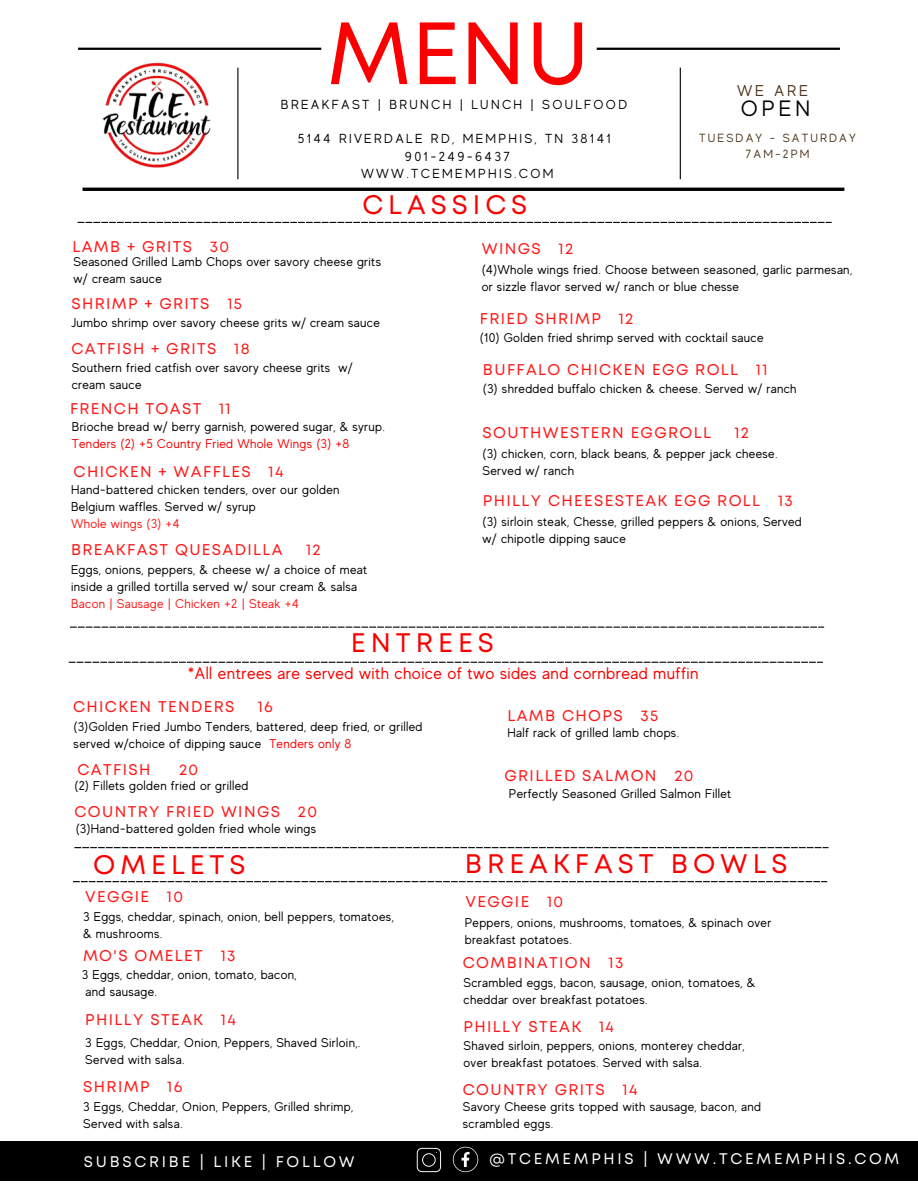
<style>
.page{position:relative;width:918px;height:1188px;background:#fff}
.page>*{position:absolute;margin:0;border:0;box-sizing:border-box;transform-origin:0 0}
.t1{font:88.05px "Mont";color:#fa0000}
.t2{font:26.85px "Mont";letter-spacing:.185em;color:#fa0000}
.t3{font:22.2px "MADE Evolve Sans";color:#000}
.t4{font:16.65px "MADE Evolve Sans";letter-spacing:.025em;color:#fa0000}
.t5{font:15.6px "MADE Evolve Sans";color:#4c3319}
.t6{font:15.45px "Mont";letter-spacing:.09em;color:#ff1616}
.t7{font:15.3px "Mont";letter-spacing:.18em;color:#fffefe}
.t8{font:13.05px/17.4px "MADE Evolve Sans";letter-spacing:.18em;color:#000;text-align:center}
.t9{font:12.75px/17px "MADE Evolve Sans";letter-spacing:.025em;color:#000}
.t10{font:12.75px "MADE Evolve Sans";letter-spacing:.025em;color:#ff1616}
.t11{font:11.85px/15.8px "MADE Evolve Sans";letter-spacing:.18em;color:#4c3319;text-align:center}
.s1{color:#fa0000}
</style>
<div class="page">
<hr style="left:83px;top:188px;width:761px;height:3px;background:#000">
<hr style="left:78px;top:48px;width:243px;height:2px;background:#000">
<hr style="left:597px;top:48px;width:243px;height:2px;background:#000">
<hr style="left:680px;top:68px;width:1px;height:111px;background:#000">
<svg style="left:78px;top:222px;width:754px;height:1px"></svg>
<svg style="left:74px;top:847px;width:755px;height:1px"></svg>
<svg style="left:73px;top:881px;width:754px;height:1px"></svg>
<div style="left:0;top:1142px;width:918px;height:39px;background:#000"></div>
<svg style="left:453px;top:1147px;width:25px;height:25px"></svg>
<svg style="left:417px;top:1148px;width:24px;height:24px"></svg>
<hr style="left:237px;top:68px;width:1px;height:111px;background:#000">
<img style="left:90px;top:62px;width:134px;height:126px">
<svg style="left:70px;top:627px;width:754px;height:1px"></svg>
<svg style="left:69px;top:662px;width:754px;height:1px"></svg>
<h1 class="t1" style="left:327px;top:20px;width:264px">MENU</h1>
<h4 class="t8" style="left:281px;top:96px;width:348px">BREAKFAST | BRUNCH | LUNCH | SOULFOOD</h4>
<h4 class="t8" style="left:298px;top:130px;width:315px">5144 RIVERDALE RD, MEMPHIS, TN 38141<br>901-249-6437<br>WWW.TCEMEMPHIS.COM</h4>
<p class="t2" style="left:362px;top:195px;width:166px">CLASSICS</p>
<p class="t5" style="left:737px;top:82px;width:72px">WE ARE</p>
<h4 class="t11" style="left:699px;top:130px;width:158px">TUESDAY - SATURDAY<br>7AM-2PM</h4>
<p class="t3" style="left:741px;top:96px;width:71px">OPEN</p>
<h5 class="t6" style="left:72px;top:241px;width:158px">LAMB + GRITS 30</h5>
<h4 class="t9" style="left:74px;top:253px;width:309px">Seasoned Grilled Lamb Chops over savory cheese grits w/ cream sauce</h4>
<p class="t6" style="left:71px;top:298px;width:172px">SHRIMP + GRITS 15</p>
<h4 class="t9" style="left:71px;top:314px;width:310px">Jumbo shrimp over savory cheese grits w/ cream sauce</h4>
<h4 class="t6" style="left:72px;top:343px;width:180px">CATFISH + GRITS 18</h4>
<p class="t9" style="left:72px;top:359px;width:283px">Southern fried catfish over savory cheese grits w/ cream sauce</p>
<h4 class="t6" style="left:70px;top:403px;width:162px">FRENCH TOAST 11</h4>
<p class="t9" style="left:72px;top:419px;width:315px">Brioche bread w/ berry garnish, powered sugar, &amp; syrup.<br><span class="s1">Tenders (2) +5 Country Fried Whole Wings (3) +8</span></p>
<p class="t6" style="left:74px;top:466px;width:211px">CHICKEN + WAFFLES 14</p>
<h4 class="t9" style="left:71px;top:481px;width:270px">Hand-battered chicken tenders, over our golden<br>Belgium waffles. Served w/ syrup</h4>
<p class="t10" style="left:71px;top:517px;width:110px">Whole wings (3) +4</p>
<h4 class="t6" style="left:71px;top:544px;width:213px">BREAKFAST QUESADILLA</h4>
<h4 class="t6" style="left:306px;top:544px;width:16px">12</h4>
<h6 class="t9" style="left:71px;top:561px;width:298px">Eggs, onions, peppers, &amp; cheese w/ a choice of meat</h6>
<h3 class="t9" style="left:71px;top:578px;width:288px">inside a grilled tortilla served w/ sour cream &amp; salsa</h3>
<h6 class="t10" style="left:71px;top:596px;width:230px">Bacon | Sausage | Chicken +2 | Steak +4</h6>
<h4 class="t6" style="left:482px;top:243px;width:93px">WINGS 12</h4>
<p class="t9" style="left:482px;top:261px;width:372px">(4)Whole wings fried. Choose between seasoned, garlic parmesan, or sizzle flavor served w/ ranch or blue chesse</p>
<p class="t6" style="left:480px;top:313px;width:155px">FRIED SHRIMP 12</p>
<p class="t9" style="left:480px;top:329px;width:285px">(10) Golden fried shrimp served with cocktail sauce</p>
<p class="t6" style="left:483px;top:364px;width:286px">BUFFALO CHICKEN EGG ROLL 11</p>
<h4 class="t9" style="left:483px;top:381px;width:315px">(3) shredded buffalo chicken &amp; cheese. Served w/ ranch</h4>
<p class="t6" style="left:483px;top:427px;width:230px">SOUTHWESTERN EGGROLL</p>
<p class="t6" style="left:734px;top:427px;width:16px">12</p>
<p class="t9" style="left:483px;top:446px;width:296px">(3) chicken, corn, black beans, &amp; pepper jack cheese.</p>
<h4 class="t9" style="left:483px;top:463px;width:93px">Served w/ ranch</h4>
<p class="t6" style="left:483px;top:495px;width:311px">PHILLY CHEESESTEAK EGG ROLL 13</p>
<h4 class="t9" style="left:483px;top:513px;width:321px">(3) sirloin steak, Chesse, grilled peppers &amp; onions, Served w/ chipotle dipping sauce</h4>
<p class="t2" style="left:351px;top:633px;width:144px">ENTREES</p>
<p class="t4" style="left:188px;top:664px;width:512px">*All entrees are served with choice of two sides and cornbread muffin</p>
<h4 class="t6" style="left:73px;top:701px;width:163px">CHICKEN TENDERS</h4>
<h4 class="t6" style="left:258px;top:701px;width:17px">16</h4>
<p class="t9" style="left:74px;top:719px;width:350px">(3)Golden Fried Jumbo Tenders, battered, deep fried, or grilled served w/choice of dipping sauce <span class="s1">Tenders only 8</span></p>
<p class="t6" style="left:78px;top:764px;width:74px">CATFISH</p>
<p class="t6" style="left:179px;top:764px;width:21px">20</p>
<h4 class="t9" style="left:75px;top:777px;width:175px">(2) Fillets golden fried or grilled</h4>
<h4 class="t6" style="left:74px;top:806px;width:244px">COUNTRY FRIED WINGS 20</h4>
<p class="t9" style="left:76px;top:820px;width:242px">(3)Hand-battered golden fried whole wings</p>
<h4 class="t6" style="left:507px;top:710px;width:152px">LAMB CHOPS 35</h4>
<p class="t9" style="left:507px;top:724px;width:173px">Half rack of grilled lamb chops.</p>
<h4 class="t6" style="left:504px;top:770px;width:191px">GRILLED SALMON 20</h4>
<p class="t9" style="left:509px;top:785px;width:224px">Perfectly Seasoned Grilled Salmon Fillet</p>
<p class="t2" style="left:93px;top:854px;width:154px">OMELETS</p>
<p class="t2" style="left:465px;top:853px;width:324px">BREAKFAST BOWLS</p>
<h4 class="t6" style="left:85px;top:891px;width:99px">VEGGIE 10</h4>
<h4 class="t9" style="left:83px;top:908px;width:312px">3 Eggs, cheddar, spinach, onion, bell peppers, tomatoes, &amp; mushrooms.</h4>
<p class="t6" style="left:83px;top:950px;width:154px">MO'S OMELET 13</p>
<p class="t9" style="left:82px;top:966px;width:217px">3 Eggs, cheddar, onion, tomato, bacon,</p>
<h4 class="t9" style="left:86px;top:983px;width:73px">and sausage.</h4>
<p class="t6" style="left:85px;top:1014px;width:152px">PHILLY STEAK 14</p>
<p class="t9" style="left:85px;top:1034px;width:276px">3 Eggs, Cheddar, Onion, Peppers, Shaved Sirloin,.</p>
<p class="t9" style="left:85px;top:1051px;width:101px">Served with salsa.</p>
<p class="t9" style="left:83px;top:1098px;width:271px">3 Eggs, Cheddar, Onion, Peppers, Grilled shrimp,</p>
<h2 class="t9" style="left:83px;top:1115px;width:101px">Served with salsa.</h2>
<h4 class="t6" style="left:465px;top:896px;width:99px">VEGGIE 10</h4>
<p class="t9" style="left:465px;top:915px;width:308px">Peppers, onions, mushrooms, tomatoes, &amp; spinach over breakfast potatoes.</p>
<h4 class="t6" style="left:463px;top:957px;width:162px">COMBINATION 13</h4>
<p class="t9" style="left:464px;top:974px;width:293px">Scrambled eggs, bacon, sausage, onion, tomatoes, &amp;</p>
<h4 class="t9" style="left:464px;top:991px;width:186px">cheddar over breakfast potatoes.</h4>
<p class="t6" style="left:464px;top:1020px;width:152px">PHILLY STEAK 14</p>
<h4 class="t9" style="left:464px;top:1037px;width:283px">Shaved sirloin, peppers, onions, monterey cheddar,</h4>
<p class="t9" style="left:464px;top:1054px;width:240px">over breakfast potatoes. Served with salsa.</p>
<h2 class="t6" style="left:463px;top:1083px;width:176px">COUNTRY GRITS 14</h2>
<h2 class="t9" style="left:463px;top:1098px;width:300px">Savory Cheese grits topped with sausage, bacon, and scrambled eggs.</h2>
<p class="t6" style="left:83px;top:1081px;width:101px">SHRIMP 16</p>
<h6 class="t7" style="left:84px;top:1156px;width:272px">SUBSCRIBE | LIKE | FOLLOW</h6>
<h2 class="t7" style="left:489px;top:1153px;width:411px">@TCEMEMPHIS | WWW.TCEMEMPHIS.COM</h2>
</div>
